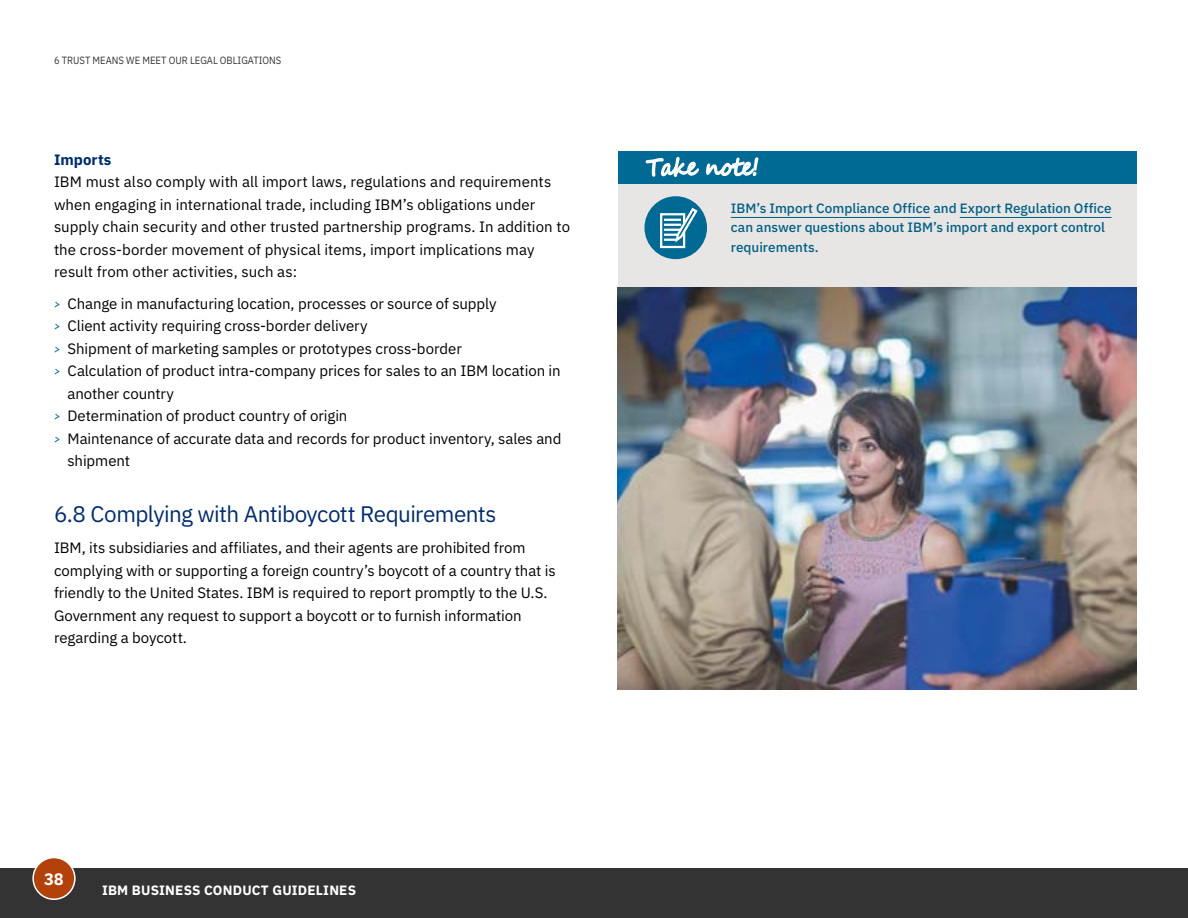
<style>
.page{position:relative;width:1188px;height:918px;background:#fff}
.page>*{position:absolute;margin:0;border:0;box-sizing:border-box;transform-origin:0 0}
.t1{font:24px "Segoe Script";letter-spacing:-.025em;color:#fff;scale:.9 1}
.t2{font:22.5px "IBM Plex Sans";letter-spacing:-.025em;color:#002c6b}
.t3{font:700 16.5px "IBM Plex Sans";color:#fff}
.Body_Text{font:15px/22.5px "IBM Plex Sans";color:#000}
.t4{font:700 15px "IBM Plex Sans";letter-spacing:.005em;color:#002c6b}
.t5{font:500 13.5px/19.5px "IBM Plex Sans";letter-spacing:.005em;color:#006a94}
.t6{font:700 13.5px "IBM Plex Sans";letter-spacing:.015em;color:#fff}
.t7{font:10.5px "IBM Plex Sans";color:#333;scale:.9 1}
.s1{font-family:"Segoe Script";color:#006a94}
</style>
<div class="page">
<div style="left:0;top:868px;width:1188px;height:50px;background:#333"></div>
<div style="left:33px;top:858px;width:42px;height:41px;background:#b2420a;border-radius:50%"></div>
<div style="left:32px;top:857px;width:44px;height:43px;border:2px solid #fff;border-radius:50%"></div>
<div style="left:618px;top:152px;width:518px;height:136px;background:#e7e6e5"></div>
<div style="left:644px;top:196px;width:63px;height:63px;background:#006a94;border-radius:50%"></div>
<svg style="left:660px;top:206px;width:39px;height:43px"></svg>
<div style="left:618px;top:152px;width:518px;height:32px;background:#006a94"></div>
<svg style="left:645px;top:151px;width:114px;height:26px"></svg>
<hr style="left:731px;top:217px;width:199px;height:1px;background:#006a94">
<hr style="left:960px;top:217px;width:152px;height:1px;background:#006a94">
<img style="left:618px;top:288px;width:518px;height:401px">
<p class="t7" style="left:54px;top:52px;width:254px">6 TRUST MEANS WE MEET OUR LEGAL OBLIGATIONS</p>
<h4 class="t4" style="left:54px;top:147px;width:59px">Imports</h4>
<p class="Body_Text" style="left:54px;top:169px;width:518px">IBM must also comply with all import laws, regulations and requirements when engaging in international trade, including IBM’s obligations under supply chain security and other trusted partnership programs. In addition to the cross-border movement of physical items, import implications may result from other activities, such as:</p>
<p class="Body_Text" style="left:54px;top:291px;width:444px"><span class="s1">›</span> Change in manufacturing location, processes or source of supply</p>
<p class="Body_Text" style="left:54px;top:313px;width:315px"><span class="s1">›</span> Client activity requiring cross-border delivery</p>
<p class="Body_Text" style="left:54px;top:336px;width:409px"><span class="s1">›</span> Shipment of marketing samples or prototypes cross-border</p>
<p class="Body_Text" style="left:68px;top:358px;width:495px;text-indent:-14px"><span class="s1">›</span> Calculation of product intra-company prices for sales to an IBM location in another country</p>
<p class="Body_Text" style="left:54px;top:403px;width:295px"><span class="s1">›</span> Determination of product country of origin</p>
<p class="Body_Text" style="left:68px;top:426px;width:495px;text-indent:-14px"><span class="s1">›</span> Maintenance of accurate data and records for product inventory, sales and shipment</p>
<h3 class="t2" style="left:54px;top:497px;width:444px">6.8 Complying with Antiboycott Requirements</h3>
<p class="Body_Text" style="left:54px;top:535px;width:503px">IBM, its subsidiaries and affiliates, and their agents are prohibited from complying with or supporting a foreign country’s boycott of a country that is friendly to the United States. IBM is required to report promptly to the U.S.<br>Government any request to support a boycott or to furnish information regarding a boycott.</p>
<h4 class="t1" style="left:646px;top:148px;width:127px">Take note!</h4>
<p class="t5" style="left:731px;top:197px;width:382px">IBM’s Import Compliance Office and Export Regulation Office can answer questions about IBM’s import and export control requirements.</p>
<p class="t3" style="left:44px;top:866px;width:21px">38</p>
<p class="t6" style="left:102px;top:879px;width:256px">IBM BUSINESS CONDUCT GUIDELINES</p>
</div>
